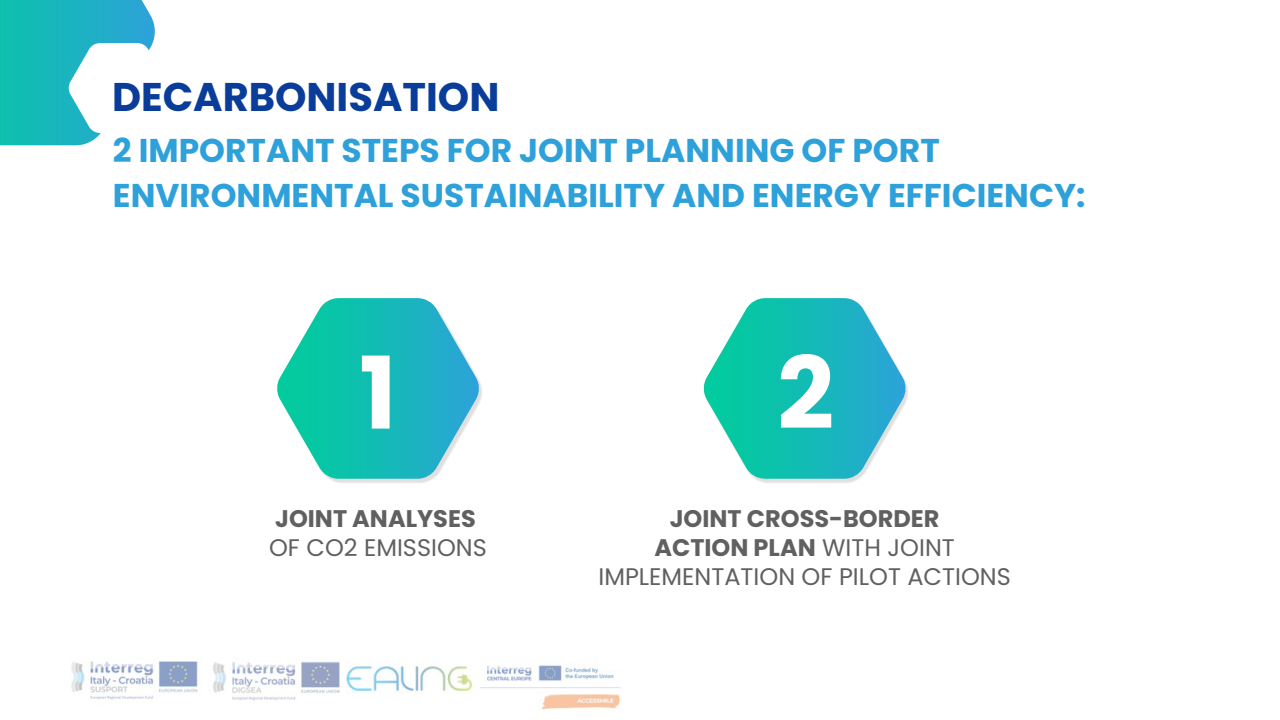
<style>
.page{position:relative;width:1280px;height:720px;background:#fff}
.page>*{position:absolute;margin:0;border:0;box-sizing:border-box;transform-origin:0 0}
.t1{font:700 100px "Poppins";color:#fff}
.t2{font:700 40px "Poppins";color:#0a3d99}
.t3{font:700 32.9px/44.6px "Poppins";color:#2ea1db}
.t4{font:24px/28.8px "Poppins";color:#606060;text-align:center}
.t5{font:700 24px "Poppins";color:#606060}
.s1{font-weight:700}
</style>
<div class="page">
<svg style="left:0;top:0;width:155px;height:145px"></svg>
<img style="left:71px;top:658px;width:550px;height:52px">
<img style="left:330px;top:383px;width:152px;height:100px">
<svg style="left:277px;top:298px;width:203px;height:181px"></svg>
<svg style="left:703px;top:298px;width:204px;height:181px"></svg>
<p class="t2" style="left:112px;top:74px;width:389px">DECARBONISATION</p>
<p class="t3" style="left:113px;top:128px;width:974px">2 IMPORTANT STEPS FOR JOINT PLANNING OF PORT<br>ENVIRONMENTAL SUSTAINABILITY AND ENERGY EFFICIENCY:</p>
<h1 class="t1" style="left:359px;top:336px;width:39px">1</h1>
<p class="t5" style="left:275px;top:505px;width:202px">JOINT ANALYSES</p>
<p class="t4" style="left:269px;top:533px;width:219px">OF CO2 EMISSIONS</p>
<h1 class="t1" style="left:777px;top:336px;width:59px">2</h1>
<p class="t4" style="left:598px;top:504px;width:414px"><span class="s1">JOINT CROSS-BORDER<br>ACTION PLAN</span> WITH JOINT<br>IMPLEMENTATION OF PILOT ACTIONS</p>
</div>
